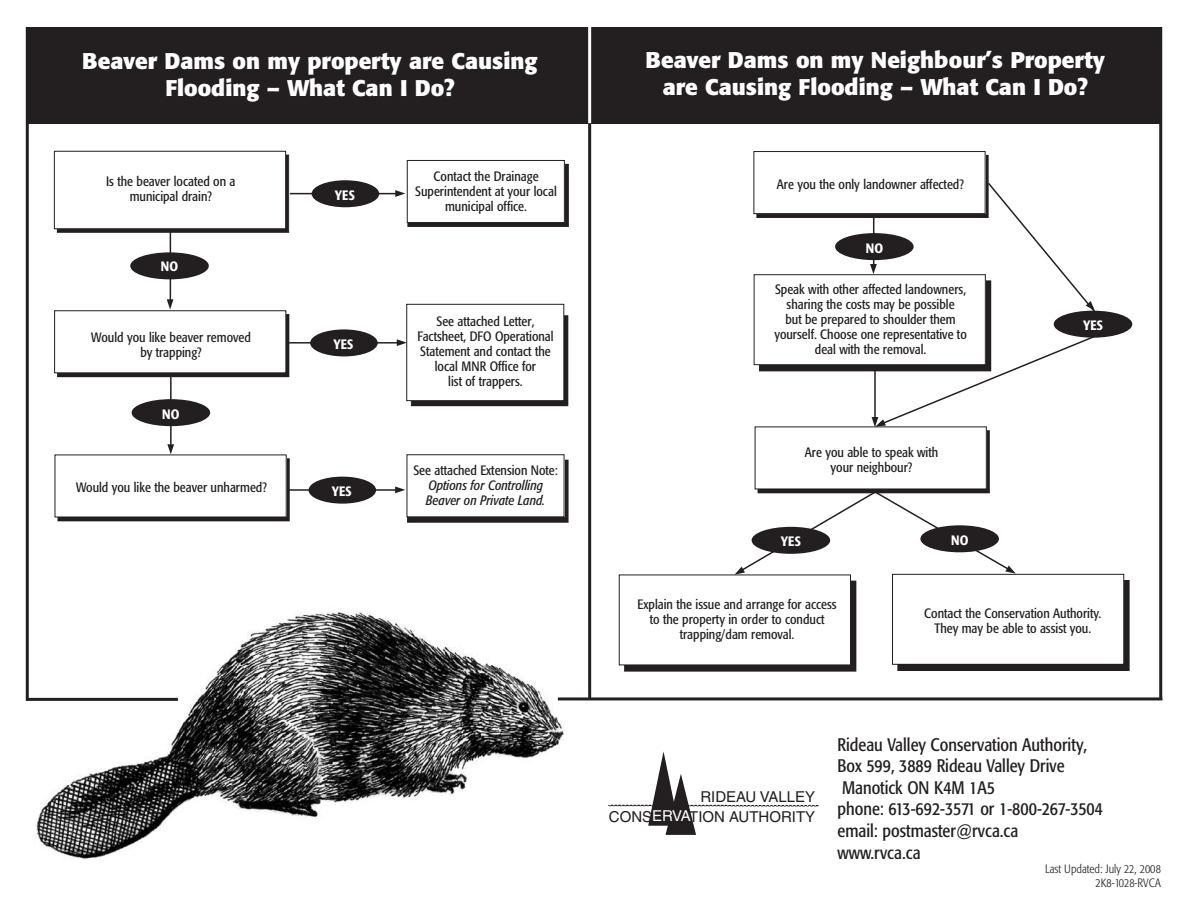
<style>
.page{position:relative;width:1188px;height:918px;background:#fff}
.page>*{position:absolute;margin:0;border:0;box-sizing:border-box;transform-origin:0 0}
.t1{font:700 22.5px/27px "Formata";color:#fff;text-align:center}
.t2{font:condensed 18px/21.6px "Formata";color:#231f20}
.t3{font:15px/19.5px "Helvetica";color:#231f20;text-align:right}
.t4{font:condensed 13.5px/15px "Formata";color:#231f20;text-align:center}
.t5{font:italic condensed 13.5px/15px "Formata";color:#231f20}
.t6{font:500 condensed 13.5px "Formata";letter-spacing:.01em;color:#fff}
.t7{font:300 condensed 12px/13.5px "Formata";color:#231f20;text-align:right}
.s1{color:#fff}
</style>
<div class="page">
<hr style="left:170px;top:375px;width:2px;height:70px;background:#231f20">
<hr style="left:170px;top:232px;width:1px;height:69px;background:#231f20">
<div style="left:625px;top:582px;width:231px;height:89px;background:#231f20"></div>
<div style="left:619px;top:575px;width:232px;height:90px;background:#fff"></div>
<div style="left:898px;top:581px;width:231px;height:89px;background:#231f20"></div>
<div style="left:898px;top:580px;width:232px;height:91px;border:1px solid #231f20"></div>
<div style="left:893px;top:574px;width:231px;height:90px;background:#fff"></div>
<div style="left:892px;top:574px;width:232px;height:91px;border:1px solid #231f20"></div>
<div style="left:760px;top:281px;width:230px;height:89px;background:#231f20"></div>
<div style="left:408px;top:165px;width:160px;height:61px;background:#231f20"></div>
<div style="left:408px;top:164px;width:161px;height:63px;border:1px solid #231f20"></div>
<div style="left:58px;top:156px;width:230px;height:76px;background:#231f20"></div>
<div style="left:57px;top:155px;width:232px;height:78px;border:1px solid #231f20"></div>
<div style="left:54px;top:151px;width:232px;height:78px;background:#fff"></div>
<div style="left:54px;top:151px;width:232px;height:78px;border:1px solid #231f20"></div>
<div style="left:407px;top:160px;width:157px;height:63px;background:#fff"></div>
<div style="left:407px;top:160px;width:158px;height:63px;border:1px solid #231f20"></div>
<div style="left:27px;top:27px;width:1134px;height:97px;background:#231f20"></div>
<div style="left:130px;top:252px;width:79px;height:27px;background:#231f20;border-radius:50%"></div>
<hr style="left:588px;top:123px;width:3px;height:575px;background:#231f20">
<div style="left:58px;top:315px;width:230px;height:61px;background:#231f20"></div>
<div style="left:57px;top:314px;width:232px;height:63px;border:1px solid #231f20"></div>
<div style="left:55px;top:311px;width:231px;height:62px;background:#fff"></div>
<div style="left:54px;top:310px;width:232px;height:63px;border:1px solid #231f20"></div>
<div style="left:58px;top:459px;width:231px;height:61px;background:#231f20"></div>
<div style="left:58px;top:458px;width:232px;height:63px;border:1px solid #231f20"></div>
<div style="left:55px;top:455px;width:231px;height:62px;background:#fff"></div>
<div style="left:132px;top:399px;width:78px;height:27px;background:#231f20;border-radius:50%"></div>
<div style="left:412px;top:316px;width:155px;height:89px;background:#231f20"></div>
<div style="left:411px;top:315px;width:157px;height:91px;border:1px solid #231f20"></div>
<div style="left:407px;top:304px;width:157px;height:97px;background:#fff"></div>
<div style="left:406px;top:304px;width:158px;height:97px;border:1px solid #231f20"></div>
<div style="left:408px;top:461px;width:160px;height:61px;background:#231f20"></div>
<div style="left:407px;top:460px;width:161px;height:63px;border:1px solid #231f20"></div>
<div style="left:407px;top:455px;width:157px;height:62px;background:#fff"></div>
<div style="left:407px;top:454px;width:157px;height:63px;border:1px solid #231f20"></div>
<hr style="left:288px;top:342px;width:111px;height:2px;background:#231f20">
<div style="left:310px;top:329px;width:68px;height:27px;background:#231f20;border-radius:50%"></div>
<svg style="left:397px;top:339px;width:10px;height:7px"></svg>
<hr style="left:287px;top:489px;width:112px;height:2px;background:#231f20">
<div style="left:309px;top:477px;width:67px;height:27px;background:#231f20;border-radius:50%"></div>
<svg style="left:395px;top:486px;width:10px;height:7px"></svg>
<div style="left:757px;top:156px;width:231px;height:61px;background:#231f20"></div>
<div style="left:757px;top:155px;width:232px;height:63px;border:1px solid #231f20"></div>
<div style="left:754px;top:152px;width:231px;height:62px;background:#fff"></div>
<div style="left:754px;top:151px;width:232px;height:63px;border:1px solid #231f20"></div>
<div style="left:754px;top:275px;width:231px;height:90px;background:#fff"></div>
<div style="left:754px;top:274px;width:232px;height:91px;border:1px solid #231f20"></div>
<img style="left:25px;top:573px;width:556px;height:288px">
<div style="left:1054px;top:311px;width:78px;height:27px;background:#231f20;border-radius:50%"></div>
<svg style="left:167px;top:299px;width:6px;height:10px"></svg>
<svg style="left:167px;top:444px;width:7px;height:10px"></svg>
<hr style="left:873px;top:217px;width:1px;height:52px;background:#231f20">
<div style="left:835px;top:233px;width:79px;height:27px;background:#231f20;border-radius:50%"></div>
<svg style="left:870px;top:264px;width:7px;height:10px"></svg>
<svg style="left:872px;top:334px;width:226px;height:93px"></svg>
<svg style="left:735px;top:489px;width:281px;height:86px"></svg>
<svg style="left:986px;top:181px;width:111px;height:133px"></svg>
<svg style="left:608px;top:751px;width:211px;height:84px"></svg>
<hr style="left:290px;top:193px;width:110px;height:1px;background:#231f20">
<div style="left:312px;top:180px;width:67px;height:27px;background:#231f20;border-radius:50%"></div>
<svg style="left:395px;top:190px;width:10px;height:7px"></svg>
<hr style="left:26px;top:698px;width:152px;height:3px;background:#231f20">
<hr style="left:558px;top:697px;width:604px;height:3px;background:#231f20">
<hr style="left:1159px;top:27px;width:3px;height:673px;background:#231f20">
<hr style="left:26px;top:27px;width:3px;height:674px;background:#231f20">
<hr style="left:588px;top:27px;width:3px;height:96px;background:#fff">
<h1 class="t1" style="left:82px;top:50px;width:457px">Beaver Dams on my property are Causing<br>Flooding – What Can I Do?</h1>
<p class="t4" style="left:106px;top:174px;width:131px">Is the beaver located on a municipal drain?</p>
<p class="t6" style="left:161px;top:260px;width:19px">NO</p>
<p class="t4" style="left:91px;top:331px;width:161px">Would you like beaver removed by trapping?</p>
<p class="t6" style="left:162px;top:409px;width:19px">NO</p>
<p class="t4" style="left:76px;top:481px;width:192px">Would you like the beaver unharmed?</p>
<p class="t6" style="left:335px;top:190px;width:21px">YES</p>
<p class="t6" style="left:334px;top:339px;width:21px">YES</p>
<p class="t6" style="left:332px;top:486px;width:21px">YES</p>
<p class="t4" style="left:415px;top:169px;width:143px">Contact the Drainage<br>Superintendent at your local municipal office.</p>
<p class="t4" style="left:417px;top:315px;width:138px">See attached Letter,<br>Factsheet, DFO Operational<br>Statement and contact the local MNR Office for<br>list of trappers.</p>
<p class="t4" style="left:413px;top:464px;width:146px">See attached Extension Note:</p>
<p class="t5" style="left:426px;top:479px;width:121px">Options for Controlling<br>Beaver on Private Land.</p>
<h1 class="t1" style="left:646px;top:48px;width:461px">Beaver Dams on my Neighbour’s Property are Causing Flooding – What Can I Do?</h1>
<p class="t4" style="left:777px;top:177px;width:188px">Are you the only landowner affected?</p>
<p class="t6" style="left:866px;top:243px;width:19px">NO</p>
<p class="t4" style="left:774px;top:282px;width:194px">Speak with other affected landowners, sharing the costs may be possible<br>but be prepared to shoulder them yourself. Choose one representative to deal with the removal.</p>
<p class="t4" style="left:805px;top:445px;width:135px">Are you able to speak with your neighbour?</p>
<p class="t6" style="left:781px;top:536px;width:21px">YES</p>
<p class="t6" style="left:951px;top:535px;width:19px">NO</p>
<p class="t6" style="left:1083px;top:320px;width:21px">YES</p>
<p class="t4" style="left:638px;top:598px;width:200px">Explain the issue and arrange for access to the property in order to conduct trapping/dam removal.</p>
<p class="t4" style="left:924px;top:606px;width:179px">Contact the Conservation Authority.<br>They may be able to assist you.</p>
<p class="t3" style="left:609px;top:788px;width:208px">RIDEAU VALLEY<br>CONS<span class="s1">ERVA</span>TION AUTHORITY</p>
<h2 class="t2" style="left:838px;top:735px;width:267px">Rideau Valley Conservation Authority,<br>Box 599, 3889 Rideau Valley Drive<br>Manotick ON K4M 1A5<br>phone: 613-692-3571 or 1-800-267-3504 email: postmaster@rvca.ca www.rvca.ca</h2>
<p class="t7" style="left:1045px;top:863px;width:118px">Last Updated: July 22, 2008<br>2K8-1028-RVCA</p>
</div>
